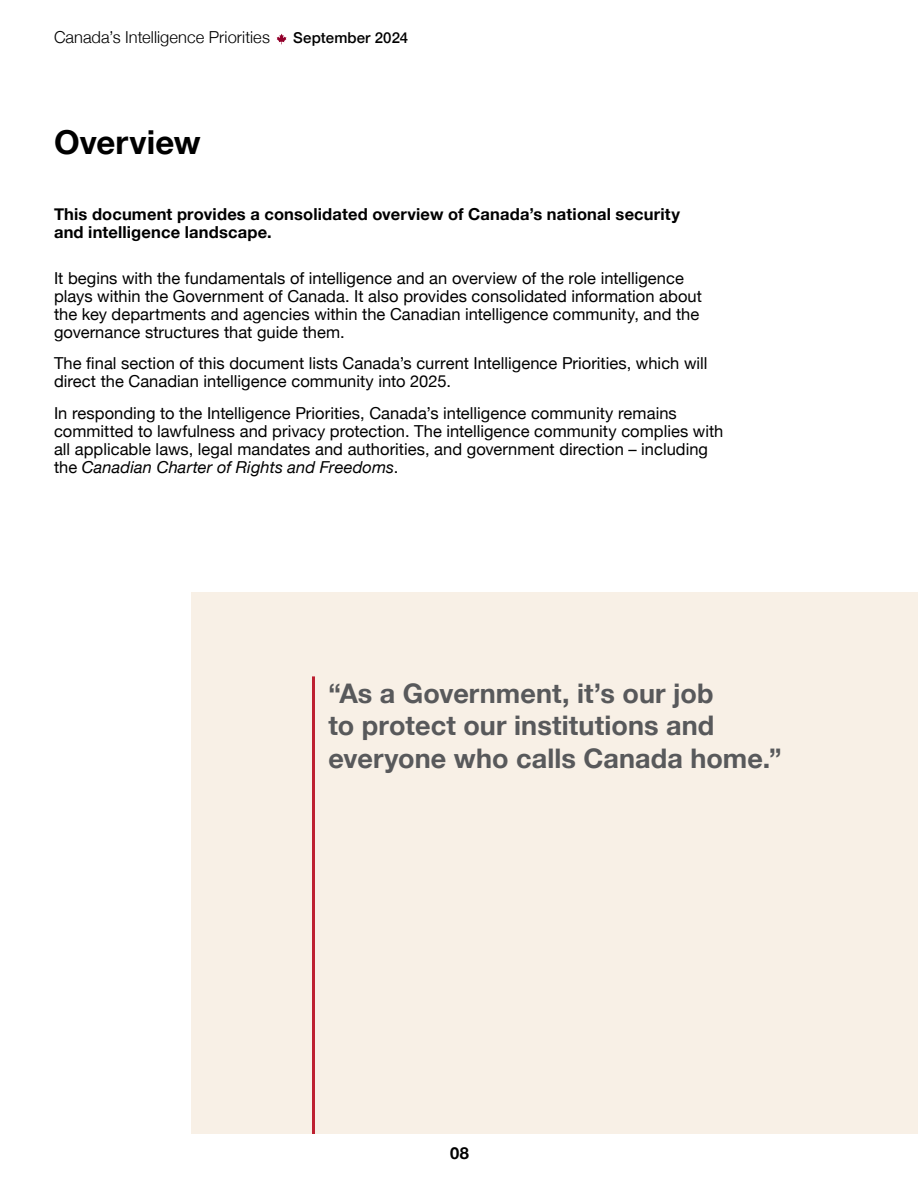
<style>
.page{position:relative;width:918px;height:1188px;background:#fff}
.page>*{position:absolute;margin:0;border:0;box-sizing:border-box;transform-origin:0 0}
.t1{font:700 33px "Helvetica Neue";letter-spacing:.005em;color:#000}
.FancyQuote{font:700 27px/32.4px "Helvetica Neue";letter-spacing:.005em;color:#58595b}
.Body_Text{font:16.5px/18px "Helvetica Neue";color:#000}
.Body_Text-2{font:700 16.5px/18px "Helvetica Neue";letter-spacing:.01em;color:#000}
.t2{font:300 16.5px "Helvetica Neue";letter-spacing:.005em;color:#000}
.t3{font:500 15px "Helvetica Neue";letter-spacing:.01em;color:#000}
.s1{font-style:italic}
</style>
<div class="page">
<svg style="left:277px;top:34px;width:9px;height:10px"></svg>
<div style="left:191px;top:593px;width:727px;height:541px;background:#f8f0e6"></div>
<hr style="left:312px;top:676px;width:3px;height:458px;background:#bd2031">
<p class="t2" style="left:54px;top:24px;width:217px">Canada’s Intelligence Priorities</p>
<p class="t3" style="left:293px;top:26px;width:116px">September 2024</p>
<h1 class="t1" style="left:54px;top:116px;width:148px">Overview</h1>
<p class="Body_Text-2" style="left:54px;top:205px;width:627px">This document provides a consolidated overview of Canada’s national security and intelligence landscape.</p>
<p class="Body_Text" style="left:54px;top:270px;width:649px">It begins with the fundamentals of intelligence and an overview of the role intelligence plays within the Government of Canada. It also provides consolidated information about the key departments and agencies within the Canadian intelligence community, and the governance structures that guide them.</p>
<p class="Body_Text" style="left:54px;top:355px;width:655px">The final section of this document lists Canada’s current Intelligence Priorities, which will direct the Canadian intelligence community into 2025.</p>
<p class="Body_Text" style="left:54px;top:405px;width:671px">In responding to the Intelligence Priorities, Canada’s intelligence community remains committed to lawfulness and privacy protection. The intelligence community complies with all applicable laws, legal mandates and authorities, and government direction – including the <span class="s1">Canadian Charter of Rights and Freedoms</span>.</p>
<p class="FancyQuote" style="left:328px;top:678px;width:455px">“As a Government, it’s our job<br>to protect our institutions and everyone who calls Canada home.”</p>
<p class="Body_Text-2" style="left:450px;top:1144px;width:20px">08</p>
</div>
